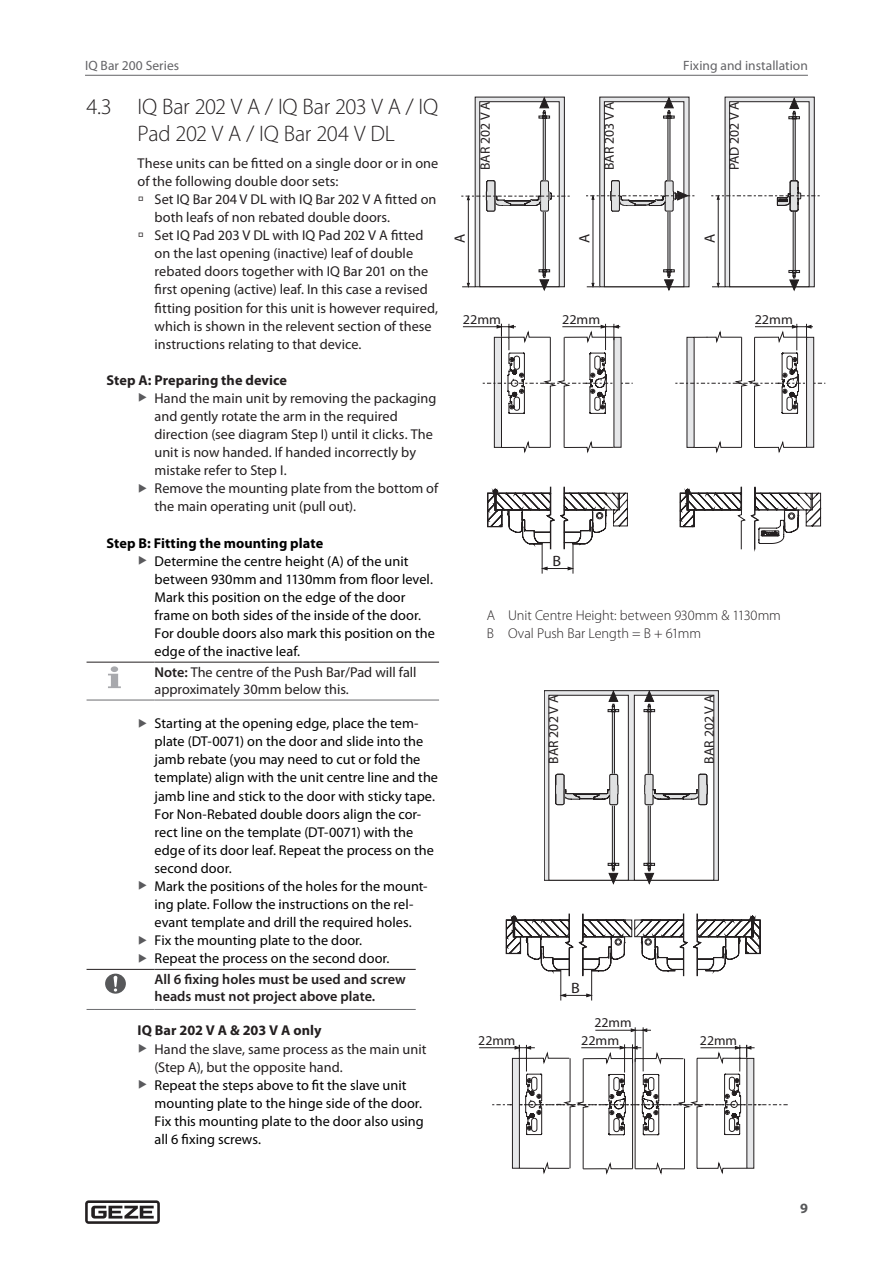
<style>
.page{position:relative;width:893px;height:1263px;background:#fff}
.page>*{position:absolute;margin:0;border:0;box-sizing:border-box;transform-origin:0 0}
.t1{font:300 22.5px/27px "Myriad Pro";letter-spacing:-.015em;color:#231f20;text-align:center}
.t2{font:15px "Myriad Pro";color:#231f20}
.t3{font:15px "Myriad Pro";color:#231f20;scale:1.07 1}
.t4{font:14.25px/18px "Myriad Pro";color:#000}
.t5{font:14.25px/18px "Myriad Pro";color:#231f20}
.t6{font:600 14.25px/17.1px "Myriad Pro";color:#231f20}
.t7{font:300 14.25px/18px "Myriad Pro";letter-spacing:-.005em;color:#231f20}
.t8{font:700 14.25px "Myriad Pro";letter-spacing:.005em;color:#231f20}
.t9{font:700 14.25px "Myriad Pro";letter-spacing:.005em;color:#000}
.t10{font:700 14.25px "Myriad Pro";color:#57585a}
.t11{font:13.65px "Myriad Pro";color:#231f20}
.t12{font:13.5px "Myriad Pro";letter-spacing:.005em;color:#636366}
.t13{font:13.5px "Myriad Pro";color:#231f20;scale:1.05 1}
.t14{font:13.5px "Myriad Pro";color:#231f20}
.s1{font-weight:600}
</style>
<div class="page">
<hr style="left:85px;top:75px;width:723px;height:1px;background:#636366">
<svg style="left:85px;top:1200px;width:75px;height:24px"></svg>
<hr style="left:87px;top:662px;width:67px;height:1px;background:#231f20">
<hr style="left:154px;top:662px;width:285px;height:1px;background:#231f20">
<hr style="left:87px;top:700px;width:67px;height:1px;background:#6c6d70">
<hr style="left:154px;top:700px;width:285px;height:1px;background:#6c6d70">
<div style="left:111px;top:666px;width:7px;height:6px;background:#a8a9ad;border-radius:50%"></div>
<svg style="left:108px;top:674px;width:13px;height:14px"></svg>
<hr style="left:87px;top:1009px;width:68px;height:1px;background:#6c6d70">
<hr style="left:155px;top:1009px;width:261px;height:1px;background:#6c6d70">
<hr style="left:87px;top:969px;width:68px;height:1px;background:#231f20">
<hr style="left:155px;top:969px;width:261px;height:1px;background:#231f20">
<div style="left:105px;top:974px;width:21px;height:20px;background:#57585a;border-radius:50%"></div>
<svg style="left:114px;top:976px;width:3px;height:15px"></svg>
<hr style="left:463px;top:326px;width:53px;height:1px;background:#231f20">
<svg style="left:483px;top:323px;width:150px;height:130px"></svg>
<svg style="left:675px;top:324px;width:150px;height:129px"></svg>
<hr style="left:573px;top:543px;width:1px;height:31px;background:#231f20">
<hr style="left:542px;top:543px;width:1px;height:31px;background:#231f20">
<svg style="left:541px;top:567px;width:33px;height:3px"></svg>
<svg style="left:680px;top:486px;width:141px;height:64px"></svg>
<svg style="left:487px;top:487px;width:141px;height:62px"></svg>
<hr style="left:468px;top:199px;width:1px;height:84px;background:#231f20">
<svg style="left:462px;top:283px;width:13px;height:5px"></svg>
<div style="left:475px;top:97px;width:90px;height:190px;background:#e6e7e9;border:1px solid #231f20"></div>
<div style="left:479px;top:101px;width:80px;height:186px;background:#fff;border:1px solid #231f20"></div>
<svg style="left:539px;top:96px;width:11px;height:22px"></svg>
<svg style="left:539px;top:270px;width:11px;height:21px"></svg>
<div style="left:543px;top:113px;width:2px;height:160px;border:1px solid #231f20"></div>
<svg style="left:461px;top:181px;width:109px;height:30px"></svg>
<hr style="left:593px;top:199px;width:1px;height:84px;background:#231f20">
<svg style="left:587px;top:283px;width:13px;height:5px"></svg>
<svg style="left:599px;top:97px;width:90px;height:190px;fill:#e6e7e9"></svg>
<div style="left:604px;top:101px;width:80px;height:186px;background:#fff;border:1px solid #231f20"></div>
<svg style="left:663px;top:96px;width:11px;height:22px"></svg>
<svg style="left:663px;top:270px;width:11px;height:21px"></svg>
<svg style="left:586px;top:181px;width:109px;height:30px"></svg>
<hr style="left:718px;top:199px;width:1px;height:84px;background:#231f20">
<svg style="left:712px;top:283px;width:13px;height:5px"></svg>
<svg style="left:725px;top:97px;width:89px;height:190px;fill:#e6e7e9"></svg>
<div style="left:729px;top:101px;width:80px;height:186px;background:#fff;border:1px solid #231f20"></div>
<svg style="left:789px;top:96px;width:11px;height:23px"></svg>
<svg style="left:789px;top:270px;width:11px;height:22px"></svg>
<svg style="left:711px;top:180px;width:109px;height:31px"></svg>
<svg style="left:546px;top:692px;width:171px;height:186px;fill:#e6e7e9"></svg>
<div style="left:544px;top:690px;width:175px;height:190px;border:1px solid #231f20"></div>
<div style="left:549px;top:695px;width:80px;height:185px;background:#fff;border:1px solid #231f20"></div>
<svg style="left:608px;top:690px;width:11px;height:22px"></svg>
<svg style="left:608px;top:863px;width:11px;height:22px"></svg>
<div style="left:612px;top:706px;width:3px;height:161px;border:1px solid #231f20"></div>
<svg style="left:555px;top:774px;width:64px;height:31px"></svg>
<div style="left:634px;top:695px;width:80px;height:185px;background:#fff;border:1px solid #231f20"></div>
<svg style="left:644px;top:690px;width:11px;height:22px"></svg>
<svg style="left:644px;top:863px;width:11px;height:22px"></svg>
<div style="left:648px;top:706px;width:2px;height:161px;border:1px solid #231f20"></div>
<svg style="left:644px;top:774px;width:63px;height:31px"></svg>
<svg style="left:506px;top:914px;width:67px;height:62px"></svg>
<hr style="left:591px;top:970px;width:1px;height:30px;background:#231f20">
<hr style="left:561px;top:970px;width:1px;height:30px;background:#231f20">
<svg style="left:560px;top:993px;width:33px;height:4px"></svg>
<svg style="left:579px;top:914px;width:182px;height:62px"></svg>
<svg style="left:479px;top:1027px;width:309px;height:147px"></svg>
<hr style="left:595px;top:1030px;width:56px;height:1px;background:#231f20">
<p class="t12" style="left:85px;top:57px;width:96px">IQ Bar 200 Series</p>
<h1 class="t1" style="left:87px;top:93px;width:353px">4.3 IQ Bar 202 V A / IQ Bar 203 V A / IQ<br>Pad 202 V A / IQ Bar 204 V DL</h1>
<p class="t5" style="left:138px;top:154px;width:302px">These units can be fitted on a single door or in one of the following double door sets:</p>
<p class="t5" style="left:155px;top:190px;width:283px;text-indent:-17px">→ Set IQ Bar 204 V DL with IQ Bar 202 V A fitted on both leafs of non rebated double doors.</p>
<p class="t5" style="left:155px;top:226px;width:285px;text-indent:-17px">→ Set IQ Pad 203 V DL with IQ Pad 202 V A fitted on the last opening (inactive) leaf of double rebated doors together with IQ Bar 201 on the first opening (active) leaf. In this case a revised fitting position for this unit is however required, which is shown in the relevent section of these instructions relating to that device.</p>
<p class="t8" style="left:107px;top:371px;width:182px">Step A: Preparing the device</p>
<p class="t5" style="left:155px;top:389px;width:285px">Hand the main unit by removing the packaging and gently rotate the arm in the required direction (see diagram Step I) until it clicks. The unit is now handed. If handed incorrectly by mistake refer to Step I.<br>Remove the mounting plate from the bottom of the main operating unit (pull out).</p>
<p class="t9" style="left:107px;top:533px;width:218px">Step B: Fitting the mounting plate</p>
<p class="t4" style="left:155px;top:552px;width:282px">Determine the centre height (A) of the unit between 930mm and 1130mm from floor level.<br>Mark this position on the edge of the door frame on both sides of the inside of the door.<br>For double doors also mark this position on the edge of the inactive leaf.</p>
<p class="t5" style="left:154px;top:663px;width:264px;line-height:17.1px"><span class="s1">Note:</span> The centre of the Push Bar/Pad will fall approximately 30mm below this.</p>
<p class="t4" style="left:155px;top:714px;width:285px">Starting at the opening edge, place the tem&shy;plate (DT-0071) on the door and slide into the jamb rebate (you may need to cut or fold the template) align with the unit centre line and the jamb line and stick to the door with sticky tape.<br>For Non-Rebated double doors align the cor&shy;rect line on the template (DT-0071) with the edge of its door leaf. Repeat the process on the second door.<br>Mark the positions of the holes for the mount&shy;ing plate. Follow the instructions on the rel&shy;evant template and drill the required holes.<br>Fix the mounting plate to the door.<br>Repeat the process on the second door.</p>
<p class="t6" style="left:155px;top:971px;width:253px">All 6 fixing holes must be used and screw heads must not project above plate.</p>
<p class="t8" style="left:138px;top:1021px;width:186px">IQ Bar 202 V A &amp; 203 V A only</p>
<p class="t5" style="left:155px;top:1039px;width:273px">Hand the slave, same process as the main unit (Step A), but the opposite hand.</p>
<p class="t4" style="left:155px;top:1076px;width:271px">Repeat the steps above to fit the slave unit mounting plate to the hinge side of the door.<br>Fix this mounting plate to the door also using all 6 fixing screws.</p>
<p class="t11" style="left:477px;top:170px;width:70px;rotate:-90deg">BAR 202 V A</p>
<p class="t2" style="left:451px;top:243px;width:11px;rotate:-90deg">A</p>
<p class="t11" style="left:601px;top:170px;width:70px;rotate:-90deg">BAR 203 V A</p>
<p class="t2" style="left:575px;top:243px;width:11px;rotate:-90deg">A</p>
<p class="t12" style="left:683px;top:57px;width:126px">Fixing and installation</p>
<p class="t11" style="left:726px;top:170px;width:71px;rotate:-90deg">PAD 202 V A</p>
<p class="t2" style="left:701px;top:243px;width:11px;rotate:-90deg">A</p>
<p class="t13" style="left:463px;top:311px;width:38px">22mm</p>
<p class="t13" style="left:562px;top:311px;width:38px">22mm</p>
<p class="t13" style="left:755px;top:311px;width:38px">22mm</p>
<p class="t3" style="left:552px;top:552px;width:10px">B</p>
<p class="t7" style="left:487px;top:606px;width:296px">A Unit Centre Height: between 930mm &amp; 1130mm<br>B Oval Push Bar Length = B + 61mm</p>
<p class="t11" style="left:545px;top:764px;width:70px;rotate:-90deg">BAR 202 V A</p>
<p class="t11" style="left:701px;top:763px;width:70px;rotate:-90deg">BAR 202 V A</p>
<p class="t3" style="left:571px;top:979px;width:10px">B</p>
<p class="t14" style="left:594px;top:1014px;width:39px">22mm</p>
<p class="t14" style="left:478px;top:1032px;width:39px">22mm</p>
<p class="t13" style="left:581px;top:1032px;width:38px">22mm</p>
<p class="t14" style="left:700px;top:1032px;width:39px">22mm</p>
<p class="t10" style="left:800px;top:1198px;width:9px">9</p>
</div>
